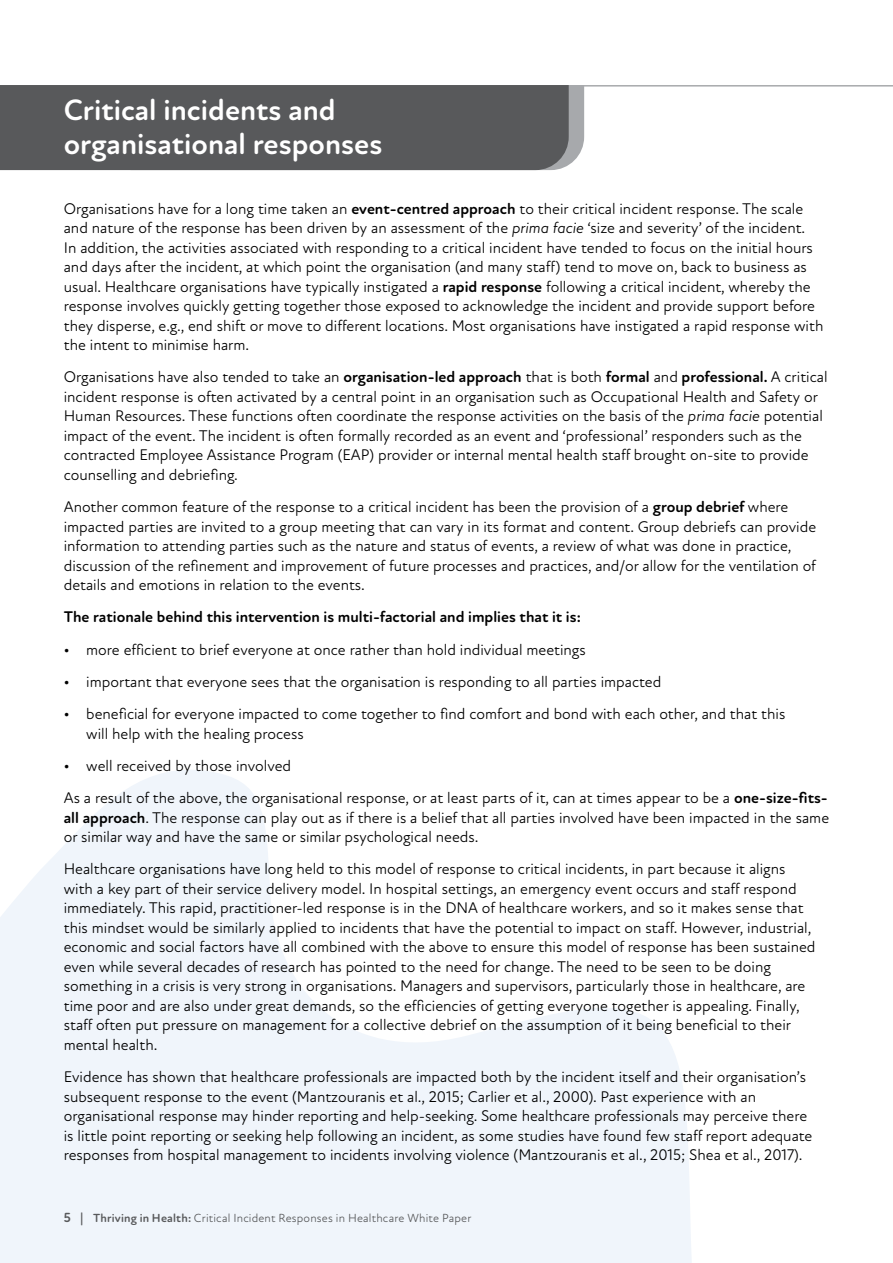
<style>
.page{position:relative;width:893px;height:1263px;background:#fff}
.page>*{position:absolute;margin:0;border:0;box-sizing:border-box;transform-origin:0 0}
.t1{font:700 30px/34.5px "New Atten Round";color:#fff}
.t2{font:15.75px/19.5px "New Atten Round";color:#000}
.t3{font:700 15.75px "New Atten Round";color:#000}
.t4{font:12px "New Atten Round";letter-spacing:.015em;color:#58595b}
.s1{font-weight:700}
.s2{font-style:italic}
.s3{font-weight:700;font-size:13.5px}
</style>
<div class="page">
<svg style="left:0;top:770px;width:692px;height:493px;fill:#f0f5fb"></svg>
<hr style="left:0;top:85px;width:893px;height:2px;background:#a7a9ac">
<svg style="left:569px;top:87px;width:15px;height:78px"></svg>
<div style="left:0;top:85px;width:569px;height:85px;background:#58595b"></div>
<h1 class="t1" style="left:64px;top:93px;width:320px">Critical incidents and organisational responses</h1>
<p class="t2" style="left:64px;top:199px;width:761px">Organisations have for a long time taken an <span class="s1">event-centred approach</span> to their critical incident response. The scale and nature of the response has been driven by an assessment of the <span class="s2">prima facie</span> ‘size and severity’ of the incident.<br>In addition, the activities associated with responding to a critical incident have tended to focus on the initial hours and days after the incident, at which point the organisation (and many staff) tend to move on, back to business as usual. Healthcare organisations have typically instigated a <span class="s1">rapid response</span> following a critical incident, whereby the response involves quickly getting together those exposed to acknowledge the incident and provide support before they disperse, e.g., end shift or move to different locations. Most organisations have instigated a rapid response with the intent to minimise harm.</p>
<p class="t2" style="left:64px;top:367px;width:765px">Organisations have also tended to take an <span class="s1">organisation-led approach</span> that is both <span class="s1">formal</span> and <span class="s1">professional.</span> A critical incident response is often activated by a central point in an organisation such as Occupational Health and Safety or Human Resources. These functions often coordinate the response activities on the basis of the <span class="s2">prima facie</span> potential impact of the event. The incident is often formally recorded as an event and ‘professional’ responders such as the contracted Employee Assistance Program (EAP) provider or internal mental health staff brought on-site to provide counselling and debriefing.</p>
<p class="t2" style="left:64px;top:497px;width:754px">Another common feature of the response to a critical incident has been the provision of a <span class="s1">group debrief</span> where impacted parties are invited to a group meeting that can vary in its format and content. Group debriefs can provide information to attending parties such as the nature and status of events, a review of what was done in practice, discussion of the refinement and improvement of future processes and practices, and/or allow for the ventilation of details and emotions in relation to the events.</p>
<p class="t3" style="left:64px;top:608px;width:519px">The rationale behind this intervention is multi-factorial and implies that it is:</p>
<p class="t2" style="left:64px;top:640px;width:524px"><span class="s1">•</span> more efficient to brief everyone at once rather than hold individual meetings</p>
<p class="t2" style="left:64px;top:672px;width:599px"><span class="s1">•</span> important that everyone sees that the organisation is responding to all parties impacted</p>
<p class="t2" style="left:86px;top:704px;width:700px;text-indent:-23px"><span class="s1">•</span> beneficial for everyone impacted to come together to find comfort and bond with each other, and that this will help with the healing process</p>
<p class="t2" style="left:64px;top:750px;width:766px;line-height:32.2px"><span class="s1">•</span> well received by those involved<br>As a result of the above, the organisational response, or at least parts of it, can at times appear to be a <span class="s1">one-size-fits-</span></p>
<p class="t2" style="left:64px;top:808px;width:767px"><span class="s1">all approach</span>. The response can play out as if there is a belief that all parties involved have been impacted in the same or similar way and have the same or similar psychological needs.</p>
<p class="t2" style="left:64px;top:859px;width:753px">Healthcare organisations have long held to this model of response to critical incidents, in part because it aligns with a key part of their service delivery model. In hospital settings, an emergency event occurs and staff respond immediately. This rapid, practitioner-led response is in the DNA of healthcare workers, and so it makes sense that this mindset would be similarly applied to incidents that have the potential to impact on staff. However, industrial, economic and social factors have all combined with the above to ensure this model of response has been sustained even while several decades of research has pointed to the need for change. The need to be seen to be doing something in a crisis is very strong in organisations. Managers and supervisors, particularly those in healthcare, are time poor and are also under great demands, so the efficiencies of getting everyone together is appealing. Finally, staff often put pressure on management for a collective debrief on the assumption of it being beneficial to their mental health.</p>
<p class="t2" style="left:64px;top:1067px;width:750px">Evidence has shown that healthcare professionals are impacted both by the incident itself and their organisation’s subsequent response to the event (Mantzouranis et al., 2015; Carlier et al., 2000). Past experience with an organisational response may hinder reporting and help-seeking. Some healthcare professionals may perceive there is little point reporting or seeking help following an incident, as some studies have found few staff report adequate responses from hospital management to incidents involving violence (Mantzouranis et al., 2015; Shea et al., 2017).</p>
<p class="t4" style="left:64px;top:1211px;width:409px"><span class="s3">5 |</span> <span class="s1">Thriving in Health:</span> Critical Incident Responses in Healthcare White Paper</p>
</div>
